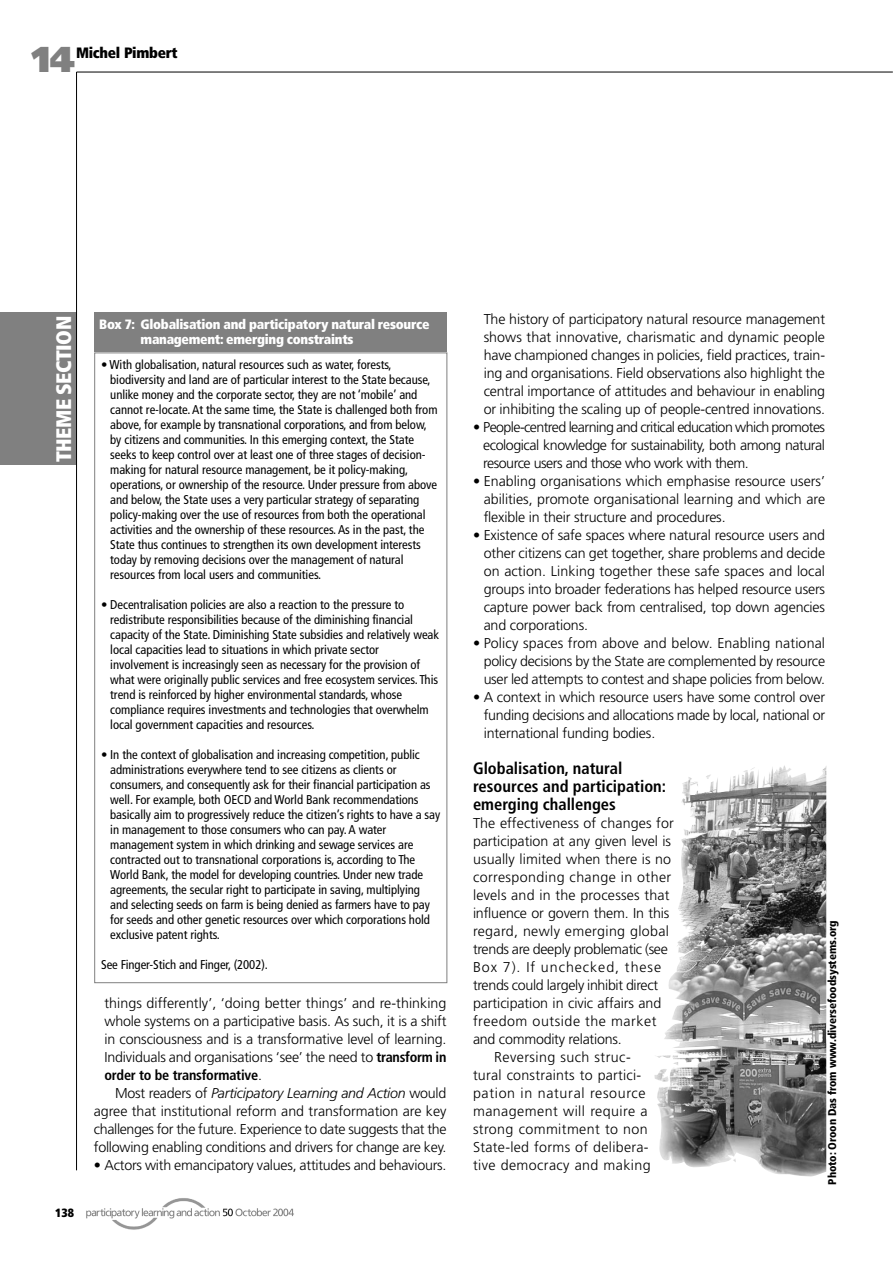
<style>
.page{position:relative;width:893px;height:1263px;background:#fff}
.page>*{position:absolute;margin:0;border:0;box-sizing:border-box;transform-origin:0 0}
.t1{font:900 36px "Frutiger";color:#808080}
.t2{font:900 condensed 21px "Frutiger";letter-spacing:-.02em;color:#fff}
.t3{font:700 condensed 16.5px/18px "Frutiger";color:#000}
.t4{font:900 condensed 15px "Frutiger";letter-spacing:-.02em;color:#000}
.t5{font:300 14.25px/18px "Frutiger";letter-spacing:-.01em;color:#000;text-align:justify}
.t6{font:300 14.25px "Frutiger";letter-spacing:.03em;color:#000}
.t7{font:300 14.25px "Frutiger";letter-spacing:.01em;color:#000}
.t8{font:300 14.25px "Frutiger";letter-spacing:.015em;color:#000}
.t9{font:300 14.25px "Frutiger";letter-spacing:.025em;color:#000}
.t10{font:300 14.25px "Frutiger";letter-spacing:.02em;color:#000}
.t11{font:300 14.25px "Frutiger";letter-spacing:.065em;color:#000}
.t12{font:300 14.25px "Frutiger";letter-spacing:.04em;color:#000}
.t13{font:300 14.25px "Frutiger";letter-spacing:.05em;color:#000}
.t14{font:900 condensed 13.5px/15px "Frutiger";letter-spacing:-.02em;color:#fff}
.t15{font:condensed 12.75px/15px "Frutiger";letter-spacing:-.005em;color:#000}
.t16{font:900 condensed 12px "Frutiger";color:#000}
.t17{font:900 condensed 11.25px "Frutiger";letter-spacing:-.005em;color:#000}
.s1{font-weight:700;font-stretch:condensed}
.s2{font-style:italic}
</style>
<div class="page">
<div style="left:0;top:313px;width:76px;height:152px;background:#808080"></div>
<hr style="left:77px;top:72px;width:816px;height:1px;background:#000">
<hr style="left:76px;top:72px;width:1px;height:1098px;background:#000">
<img style="left:86px;top:1198px;width:208px;height:32px">
<div style="left:94px;top:313px;width:353px;height:39px;background:#808080"></div>
<img style="left:654px;top:765px;width:172px;height:411px">
<h1 class="t1" style="left:32px;top:45px;width:45px">14</h1>
<p class="t4" style="left:76px;top:47px;width:103px">Michel Pimbert</p>
<h2 class="t2" style="left:55px;top:462px;width:148px;rotate:-90deg">THEME SECTION</h2>
<p class="t16" style="left:55px;top:1208px;width:20px">138</p>
<p class="t14" style="left:141px;top:318px;width:290px;text-indent:-41px">Box 7: Globalisation and participatory natural resource management: emerging constraints</p>
<p class="t15" style="left:110px;top:358px;width:329px;text-indent:-9px">• With globalisation, natural resources such as water, forests, biodiversity and land are of particular interest to the State because, unlike money and the corporate sector, they are not ‘mobile’ and cannot re-locate. At the same time, the State is challenged both from above, for example by transnational corporations, and from below, by citizens and communities. In this emerging context, the State seeks to keep control over at least one of three stages of decision&shy;making for natural resource management, be it policy-making, operations, or ownership of the resource. Under pressure from above and below, the State uses a very particular strategy of separating policy-making over the use of resources from both the operational activities and the ownership of these resources. As in the past, the State thus continues to strengthen its own development interests today by removing decisions over the management of natural resources from local users and communities.</p>
<p class="t15" style="left:110px;top:598px;width:330px;text-indent:-9px">• Decentralisation policies are also a reaction to the pressure to redistribute responsibilities because of the diminishing financial capacity of the State. Diminishing State subsidies and relatively weak local capacities lead to situations in which private sector involvement is increasingly seen as necessary for the provision of what were originally public services and free ecosystem services. This trend is reinforced by higher environmental standards, whose compliance requires investments and technologies that overwhelm local government capacities and resources.</p>
<p class="t15" style="left:110px;top:748px;width:331px;text-indent:-9px">• In the context of globalisation and increasing competition, public administrations everywhere tend to see citizens as clients or consumers, and consequently ask for their financial participation as well. For example, both OECD and World Bank recommendations basically aim to progressively reduce the citizen’s rights to have a say in management to those consumers who can pay. A water management system in which drinking and sewage services are contracted out to transnational corporations is, according to The World Bank, the model for developing countries. Under new trade agreements, the secular right to participate in saving, multiplying and selecting seeds on farm is being denied as farmers have to pay for seeds and other genetic resources over which corporations hold exclusive patent rights.</p>
<p class="t15" style="left:101px;top:958px;width:168px">See Finger-Stich and Finger, (2002).</p>
<p class="t5" style="left:105px;top:995px;width:343px">things differently’, ‘doing better things’ and re-thinking whole systems on a participative basis. As such, it is a shift in consciousness and is a transformative level of learning.<br>Individuals and organisations ‘see’ the need to <span class="s1">transform in order to be transformative</span>.</p>
<p class="t5" style="left:94px;top:1085px;width:354px;text-indent:21px">Most readers of <span class="s2">Participatory Learning and Action</span> would agree that institutional reform and transformation are key challenges for the future. Experience to date suggests that the following enabling conditions and drivers for change are key.</p>
<p class="t5" style="left:94px;top:1157px;width:354px">• Actors with emancipatory values, attitudes and behaviours.</p>
<p class="t5" style="left:484px;top:311px;width:343px">The history of participatory natural resource management shows that innovative, charismatic and dynamic people have championed changes in policies, field practices, train&shy;ing and organisations. Field observations also highlight the central importance of attitudes and behaviour in enabling or inhibiting the scaling up of people-centred innovations.</p>
<p class="t5" style="left:483px;top:419px;width:343px;text-indent:-10px">• People-centred learning and critical education which promotes ecological knowledge for sustainability, both among natural resource users and those who work with them.</p>
<p class="t5" style="left:484px;top:473px;width:343px;text-indent:-11px">• Enabling organisations which emphasise resource users’ abilities, promote organisational learning and which are flexible in their structure and procedures.</p>
<p class="t5" style="left:484px;top:527px;width:343px;text-indent:-11px">• Existence of safe spaces where natural resource users and other citizens can get together, share problems and decide on action. Linking together these safe spaces and local groups into broader federations has helped resource users capture power back from centralised, top down agencies and corporations.</p>
<p class="t5" style="left:484px;top:635px;width:343px;text-indent:-11px">• Policy spaces from above and below. Enabling national policy decisions by the State are complemented by resource user led attempts to contest and shape policies from below.</p>
<p class="t5" style="left:484px;top:689px;width:343px;text-indent:-11px">• A context in which resource users have some control over funding decisions and allocations made by local, national or international funding bodies.</p>
<p class="t3" style="left:473px;top:761px;width:195px">Globalisation, natural resources and participation: emerging challenges</p>
<p class="t7" style="left:473px;top:817px;width:202px">The effectiveness of changes for</p>
<p class="t5" style="left:473px;top:833px;width:200px">participation at any given level is</p>
<p class="t7" style="left:473px;top:853px;width:200px">usually limited when there is no</p>
<p class="t6" style="left:473px;top:871px;width:200px">corresponding change in other</p>
<p class="t8" style="left:473px;top:889px;width:198px">levels and in the processes that</p>
<p class="t5" style="left:473px;top:905px;width:198px">influence or govern them. In this</p>
<p class="t9" style="left:473px;top:925px;width:198px">regard, newly emerging global</p>
<p class="t5" style="left:473px;top:941px;width:196px">trends are deeply problematic (see</p>
<p class="t11" style="left:473px;top:961px;width:190px">Box 7). If unchecked, these</p>
<p class="t5" style="left:473px;top:977px;width:187px">trends could largely inhibit direct</p>
<p class="t5" style="left:473px;top:995px;width:190px">participation in civic affairs and</p>
<p class="t12" style="left:473px;top:1015px;width:185px">freedom outside the market</p>
<p class="t5" style="left:473px;top:1031px;width:150px">and commodity relations.</p>
<p class="t6" style="left:494px;top:1051px;width:138px">Reversing such struc-</p>
<p class="t8" style="left:473px;top:1069px;width:170px">tural constraints to partici-</p>
<p class="t13" style="left:473px;top:1087px;width:174px">pation in natural resource</p>
<p class="t6" style="left:473px;top:1105px;width:176px">management will require a</p>
<p class="t6" style="left:473px;top:1123px;width:176px">strong commitment to non</p>
<p class="t10" style="left:473px;top:1141px;width:177px">State-led forms of delibera-</p>
<p class="t6" style="left:473px;top:1159px;width:179px">tive democracy and making</p>
<p class="t17" style="left:828px;top:1184px;width:266px;rotate:-90deg">Photo: Oroon Das from www.diversefoodsystems.org</p>
</div>
